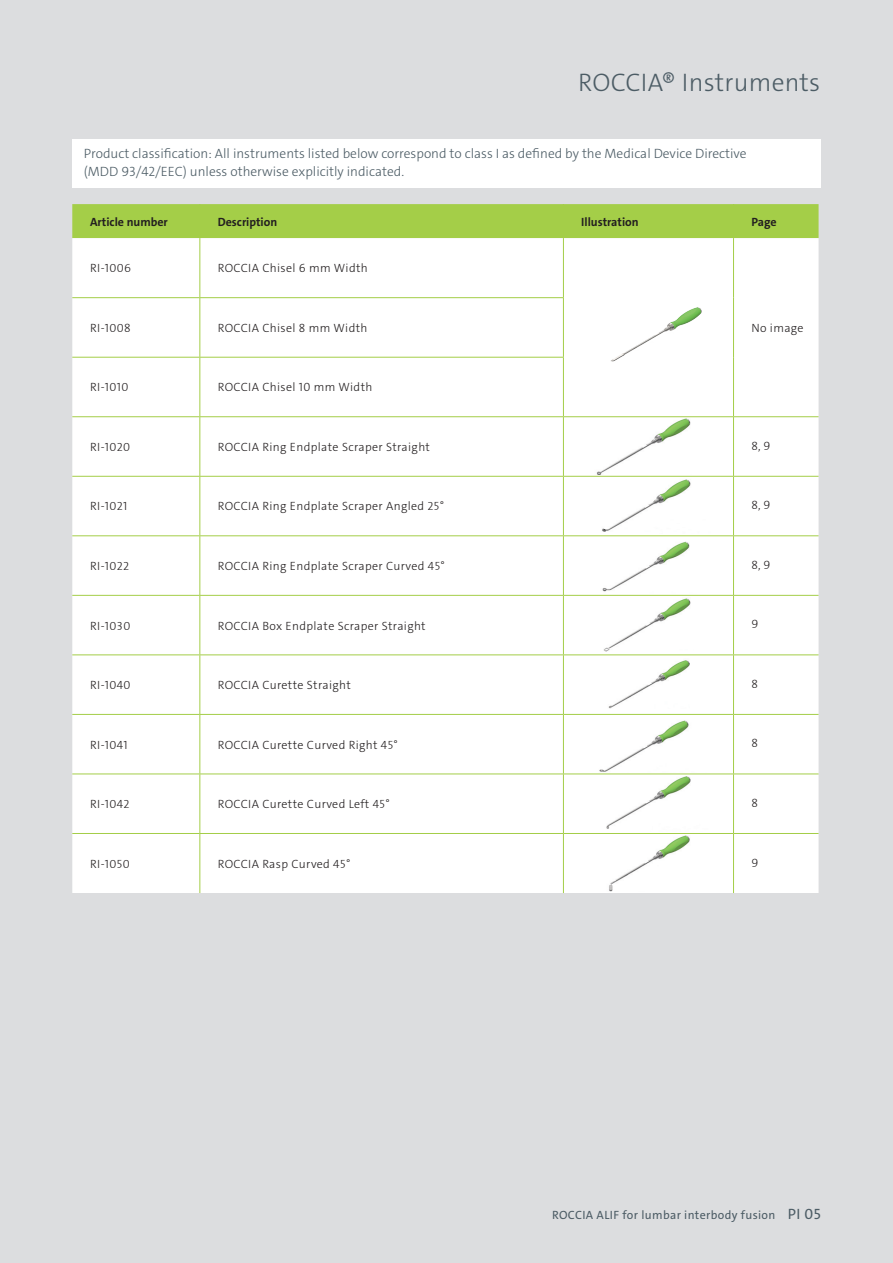
<style>
.page{position:relative;width:893px;height:1263px;background:#dcdddf}
.page>*{position:absolute;margin:0;border:0;box-sizing:border-box;transform-origin:0 0}
.t1{font:300 25.5px "The Sans C4 s";letter-spacing:.01em;color:#4c5c65}
.t2{font:300 13.5px/18px "The Sans C4 s";color:#4c5c65}
.t3{font:300 12px "The Sans C4 s";letter-spacing:.03em;color:#231f20}
.t4{font:300 12px "The Sans Caps";letter-spacing:.03em;color:#231f20}
.t5{font:700 12px "The Sans C4 s";color:#231f20}
.t6{font:12px "The Sans C4 s";letter-spacing:.03em;color:#4c5c65}
.s1{font-family:"The Sans C4 s"}
.s2{font-family:"The Sans Caps"}
.s3{font-size:15px}
</style>
<div class="page">
<div style="left:72px;top:204px;width:747px;height:34px;background:#a4ce48"></div>
<div style="left:72px;top:238px;width:747px;height:655px;background:#fff"></div>
<div style="left:564px;top:238px;width:169px;height:655px;background:#fff"></div>
<hr style="left:199px;top:204px;width:1px;height:34px;background:#a4ce48">
<hr style="left:563px;top:204px;width:1px;height:34px;background:#a4ce48">
<hr style="left:733px;top:204px;width:1px;height:34px;background:#a4ce48">
<hr style="left:199px;top:238px;width:1px;height:59px;background:#a4ce48">
<hr style="left:199px;top:298px;width:1px;height:59px;background:#a4ce48">
<hr style="left:199px;top:358px;width:1px;height:58px;background:#a4ce48">
<hr style="left:199px;top:417px;width:1px;height:59px;background:#a4ce48">
<hr style="left:199px;top:477px;width:1px;height:58px;background:#a4ce48">
<hr style="left:563px;top:477px;width:1px;height:58px;background:#a4ce48">
<hr style="left:733px;top:477px;width:1px;height:58px;background:#a4ce48">
<hr style="left:199px;top:536px;width:1px;height:59px;background:#a4ce48">
<hr style="left:563px;top:536px;width:1px;height:59px;background:#a4ce48">
<hr style="left:733px;top:536px;width:1px;height:59px;background:#a4ce48">
<hr style="left:199px;top:596px;width:1px;height:58px;background:#a4ce48">
<hr style="left:563px;top:596px;width:1px;height:58px;background:#a4ce48">
<hr style="left:733px;top:596px;width:1px;height:58px;background:#a4ce48">
<hr style="left:199px;top:655px;width:1px;height:59px;background:#a4ce48">
<hr style="left:563px;top:655px;width:1px;height:59px;background:#a4ce48">
<hr style="left:733px;top:655px;width:1px;height:59px;background:#a4ce48">
<hr style="left:199px;top:715px;width:1px;height:58px;background:#a4ce48">
<hr style="left:563px;top:715px;width:1px;height:58px;background:#a4ce48">
<hr style="left:733px;top:715px;width:1px;height:58px;background:#a4ce48">
<hr style="left:199px;top:774px;width:1px;height:59px;background:#a4ce48">
<hr style="left:563px;top:774px;width:1px;height:59px;background:#a4ce48">
<hr style="left:733px;top:774px;width:1px;height:59px;background:#a4ce48">
<hr style="left:199px;top:834px;width:1px;height:59px;background:#a4ce48">
<hr style="left:563px;top:834px;width:1px;height:59px;background:#a4ce48">
<hr style="left:733px;top:834px;width:1px;height:59px;background:#a4ce48">
<hr style="left:72px;top:297px;width:128px;height:1px;background:#a4ce48">
<hr style="left:200px;top:297px;width:364px;height:1px;background:#a4ce48">
<hr style="left:72px;top:357px;width:128px;height:1px;background:#a4ce48">
<hr style="left:200px;top:357px;width:364px;height:1px;background:#a4ce48">
<hr style="left:72px;top:416px;width:128px;height:1px;background:#a4ce48">
<hr style="left:200px;top:416px;width:363px;height:1px;background:#a4ce48">
<hr style="left:72px;top:476px;width:128px;height:1px;background:#a4ce48">
<hr style="left:200px;top:476px;width:363px;height:1px;background:#a4ce48">
<hr style="left:72px;top:535px;width:128px;height:1px;background:#a4ce48">
<hr style="left:200px;top:535px;width:363px;height:1px;background:#a4ce48">
<hr style="left:563px;top:535px;width:170px;height:1px;background:#a4ce48">
<hr style="left:733px;top:535px;width:86px;height:1px;background:#a4ce48">
<hr style="left:72px;top:595px;width:128px;height:1px;background:#a4ce48">
<hr style="left:200px;top:595px;width:363px;height:1px;background:#a4ce48">
<hr style="left:563px;top:595px;width:170px;height:1px;background:#a4ce48">
<hr style="left:733px;top:595px;width:86px;height:1px;background:#a4ce48">
<hr style="left:72px;top:654px;width:128px;height:1px;background:#a4ce48">
<hr style="left:200px;top:654px;width:363px;height:1px;background:#a4ce48">
<hr style="left:563px;top:654px;width:170px;height:1px;background:#a4ce48">
<hr style="left:733px;top:654px;width:86px;height:1px;background:#a4ce48">
<hr style="left:72px;top:714px;width:128px;height:1px;background:#a4ce48">
<hr style="left:200px;top:714px;width:363px;height:1px;background:#a4ce48">
<hr style="left:563px;top:714px;width:170px;height:1px;background:#a4ce48">
<hr style="left:733px;top:714px;width:86px;height:1px;background:#a4ce48">
<hr style="left:72px;top:773px;width:128px;height:1px;background:#a4ce48">
<hr style="left:200px;top:773px;width:363px;height:1px;background:#a4ce48">
<hr style="left:563px;top:773px;width:170px;height:1px;background:#a4ce48">
<hr style="left:733px;top:773px;width:86px;height:1px;background:#a4ce48">
<hr style="left:72px;top:833px;width:128px;height:1px;background:#a4ce48">
<hr style="left:200px;top:833px;width:363px;height:1px;background:#a4ce48">
<hr style="left:563px;top:833px;width:170px;height:1px;background:#a4ce48">
<hr style="left:733px;top:833px;width:86px;height:1px;background:#a4ce48">
<hr style="left:563px;top:238px;width:1px;height:59px;background:#a4ce48">
<hr style="left:733px;top:238px;width:1px;height:60px;background:#a4ce48">
<hr style="left:563px;top:298px;width:1px;height:59px;background:#a4ce48">
<hr style="left:733px;top:298px;width:1px;height:59px;background:#a4ce48">
<hr style="left:563px;top:358px;width:1px;height:58px;background:#a4ce48">
<hr style="left:733px;top:357px;width:1px;height:59px;background:#a4ce48">
<hr style="left:563px;top:416px;width:170px;height:1px;background:#a4ce48">
<hr style="left:563px;top:417px;width:1px;height:59px;background:#a4ce48">
<hr style="left:733px;top:416px;width:86px;height:1px;background:#a4ce48">
<hr style="left:733px;top:417px;width:1px;height:59px;background:#a4ce48">
<hr style="left:563px;top:476px;width:170px;height:1px;background:#a4ce48">
<hr style="left:733px;top:476px;width:86px;height:1px;background:#a4ce48">
<div style="left:566px;top:419px;width:144px;height:55px;background:#fff"></div>
<img style="left:596px;top:419px;width:95px;height:55px">
<div style="left:566px;top:478px;width:144px;height:56px;background:#fff"></div>
<div style="left:566px;top:538px;width:143px;height:55px;background:#fff"></div>
<div style="left:566px;top:597px;width:144px;height:56px;background:#fff"></div>
<img style="left:604px;top:598px;width:87px;height:53px">
<div style="left:566px;top:657px;width:144px;height:55px;background:#fff"></div>
<img style="left:608px;top:660px;width:82px;height:49px">
<div style="left:566px;top:716px;width:142px;height:56px;background:#fff"></div>
<div style="left:566px;top:776px;width:144px;height:55px;background:#fff"></div>
<div style="left:566px;top:836px;width:144px;height:55px;background:#fff"></div>
<img style="left:609px;top:836px;width:81px;height:55px">
<div style="left:591px;top:246px;width:120px;height:163px;background:#fff"></div>
<img style="left:611px;top:307px;width:91px;height:55px">
<div style="left:73px;top:139px;width:748px;height:48px;background:#fff"></div>
<h1 class="t1" style="left:578px;top:66px;width:244px">ROCCIA® Instruments</h1>
<p class="t2" style="left:84px;top:145px;width:664px">Product classification: All instruments listed below correspond to class I as defined by the Medical Device Directive (MDD 93/42/EEC) unless otherwise explicitly indicated.</p>
<p class="t5" style="left:90px;top:214px;width:79px">Article number</p>
<p class="t5" style="left:218px;top:214px;width:61px">Description</p>
<p class="t5" style="left:581px;top:214px;width:59px">Illustration</p>
<p class="t5" style="left:751px;top:214px;width:27px">Page</p>
<p class="t4" style="left:90px;top:258px;width:42px"><span class="s1">RI-</span>1006</p>
<p class="t3" style="left:218px;top:260px;width:152px">ROCCIA Chisel 6 mm Width</p>
<p class="t4" style="left:90px;top:318px;width:42px"><span class="s1">RI-</span>1008</p>
<p class="t3" style="left:218px;top:320px;width:151px">ROCCIA Chisel 8 mm Width</p>
<p class="t3" style="left:751px;top:320px;width:54px">No image</p>
<p class="t4" style="left:90px;top:377px;width:40px"><span class="s1">RI-</span>1010</p>
<p class="t3" style="left:218px;top:380px;width:156px">ROCCIA Chisel 10 mm Width</p>
<p class="t4" style="left:90px;top:437px;width:42px"><span class="s1">RI-</span>1020</p>
<p class="t3" style="left:218px;top:439px;width:214px">ROCCIA Ring Endplate Scraper Straight</p>
<p class="t4" style="left:751px;top:436px;width:21px">8, 9</p>
<p class="t4" style="left:90px;top:496px;width:39px"><span class="s1">RI-</span>1021</p>
<p class="t3" style="left:218px;top:499px;width:228px">ROCCIA Ring Endplate Scraper Angled <span class="s2">25</span>°</p>
<p class="t4" style="left:751px;top:495px;width:21px">8, 9</p>
<p class="t4" style="left:90px;top:556px;width:41px"><span class="s1">RI-</span>1022</p>
<p class="t3" style="left:218px;top:558px;width:229px">ROCCIA Ring Endplate Scraper Curved <span class="s2">45</span>°</p>
<p class="t4" style="left:751px;top:555px;width:21px">8, 9</p>
<p class="t4" style="left:90px;top:616px;width:42px"><span class="s1">RI-</span>1030</p>
<p class="t3" style="left:218px;top:618px;width:209px">ROCCIA Box Endplate Scraper Straight</p>
<p class="t4" style="left:751px;top:614px;width:8px">9</p>
<p class="t4" style="left:90px;top:675px;width:42px"><span class="s1">RI-</span>1040</p>
<p class="t3" style="left:218px;top:677px;width:135px">ROCCIA Curette Straight</p>
<p class="t4" style="left:751px;top:674px;width:8px">8</p>
<p class="t4" style="left:90px;top:735px;width:39px"><span class="s1">RI-</span>1041</p>
<p class="t3" style="left:218px;top:737px;width:182px">ROCCIA Curette Curved Right <span class="s2">45</span>°</p>
<p class="t4" style="left:751px;top:733px;width:8px">8</p>
<p class="t4" style="left:90px;top:794px;width:41px"><span class="s1">RI-</span>1042</p>
<p class="t3" style="left:218px;top:796px;width:174px">ROCCIA Curette Curved Left <span class="s2">45</span>°</p>
<p class="t4" style="left:751px;top:793px;width:8px">8</p>
<p class="t4" style="left:90px;top:854px;width:41px"><span class="s1">RI-</span>1050</p>
<p class="t3" style="left:218px;top:856px;width:134px">ROCCIA Rasp Curved <span class="s2">45</span>°</p>
<p class="t4" style="left:751px;top:852px;width:8px">9</p>
<p class="t6" style="left:552px;top:1207px;width:270px">ROCCIA ALIF for lumbar interbody fusion <span class="s3">PI 05</span></p>
</div>
